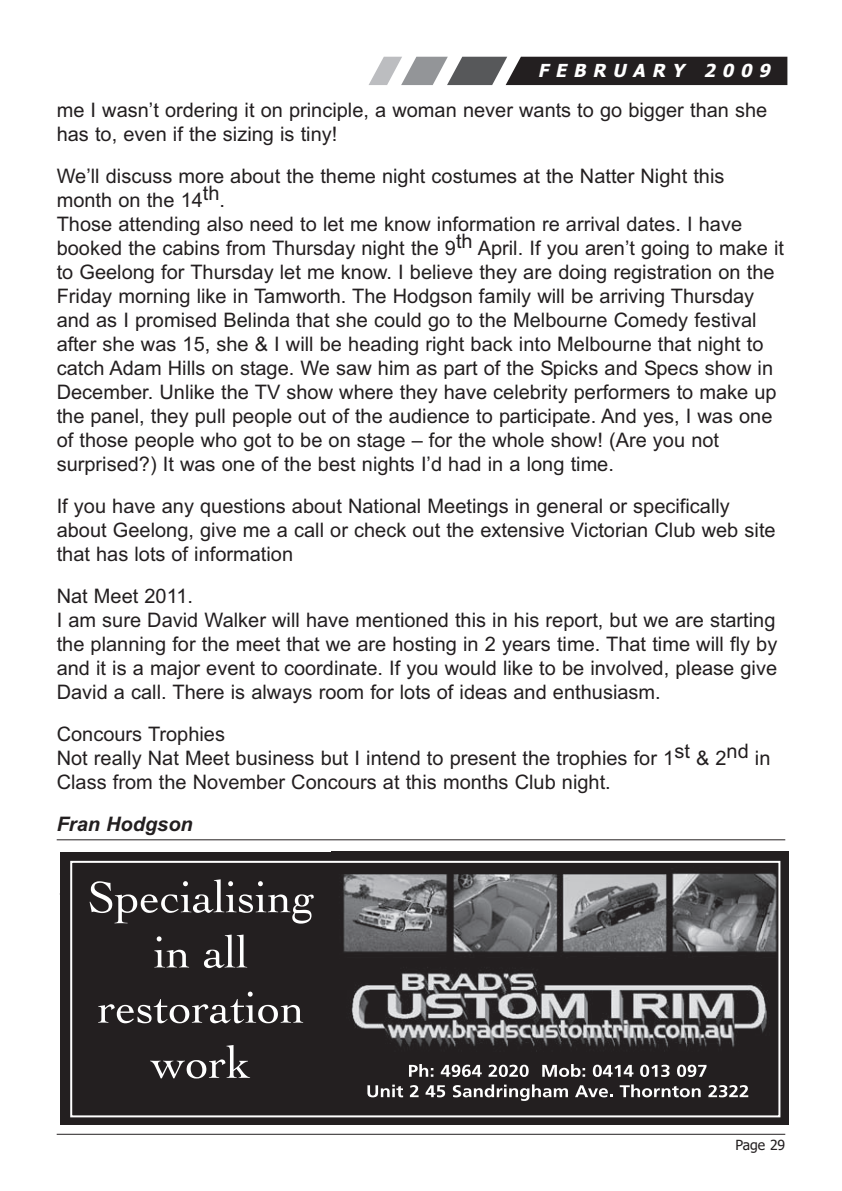
<style>
.page{position:relative;width:842px;height:1191px;background:#fff}
.page>*{position:absolute;margin:0;border:0;box-sizing:border-box;transform-origin:0 0}
.t1{font:20px/24px "Arial";color:#231f20}
.t2{font:italic 700 20px "Arial";color:#231f20}
.t3{font:italic 700 18px "Tahoma";color:#fff}
.t4{font:14px "Tahoma";color:#231f20}
</style>
<div class="page">
<svg style="left:369px;top:57px;width:418px;height:28px;background:#514f50"></svg>
<hr style="left:57px;top:1133px;width:728px;height:1px;background:#231f20">
<img style="left:332px;top:851px;width:456px;height:273px">
<div style="left:60px;top:852px;width:273px;height:272px;background:#231f20"></div>
<svg style="left:90px;top:879px;width:224px;height:44px"></svg>
<svg style="left:154px;top:936px;width:35px;height:31px"></svg>
<svg style="left:204px;top:934px;width:43px;height:34px"></svg>
<svg style="left:98px;top:991px;width:205px;height:32px"></svg>
<svg style="left:150px;top:1045px;width:100px;height:33px"></svg>
<div style="left:70px;top:861px;width:710px;height:256px;border:2px solid #fff"></div>
<svg style="left:409px;top:1064px;width:24px;height:12px"></svg>
<svg style="left:441px;top:1064px;width:41px;height:13px"></svg>
<svg style="left:488px;top:1064px;width:41px;height:13px"></svg>
<svg style="left:542px;top:1064px;width:43px;height:13px"></svg>
<svg style="left:593px;top:1064px;width:40px;height:13px"></svg>
<svg style="left:640px;top:1064px;width:29px;height:13px"></svg>
<svg style="left:677px;top:1064px;width:29px;height:13px"></svg>
<svg style="left:367px;top:1084px;width:36px;height:13px"></svg>
<svg style="left:410px;top:1085px;width:9px;height:12px"></svg>
<svg style="left:425px;top:1085px;width:20px;height:12px"></svg>
<svg style="left:453px;top:1084px;width:115px;height:17px"></svg>
<svg style="left:575px;top:1085px;width:37px;height:12px"></svg>
<svg style="left:620px;top:1084px;width:81px;height:13px"></svg>
<svg style="left:708px;top:1085px;width:40px;height:12px"></svg>
<hr style="left:57px;top:839px;width:728px;height:1px;background:#231f20">
<p class="t3" style="left:538px;top:60px;width:238px">FEBRUARY 2009</p>
<p class="t1" style="left:57px;top:98px;width:712px">me I wasn’t ordering it on principle, a woman never wants to go bigger than she has to, even if the sizing is tiny!</p>
<p class="t1" style="left:57px;top:164px;width:729px">We’ll discuss more about the theme night costumes at the Natter Night this month on the 14th.<br>Those attending also need to let me know information re arrival dates. I have booked the cabins from Thursday night the 9th April. If you aren’t going to make it to Geelong for Thursday let me know. I believe they are doing registration on the Friday morning like in Tamworth. The Hodgson family will be arriving Thursday and as I promised Belinda that she could go to the Melbourne Comedy festival after she was 15, she &amp; I will be heading right back into Melbourne that night to catch Adam Hills on stage. We saw him as part of the Spicks and Specs show in December. Unlike the TV show where they have celebrity performers to make up the panel, they pull people out of the audience to participate. And yes, I was one of those people who got to be on stage – for the whole show! (Are you not surprised?) It was one of the best nights I’d had in a long time.</p>
<p class="t1" style="left:57px;top:494px;width:720px">If you have any questions about National Meetings in general or specifically about Geelong, give me a call or check out the extensive Victorian Club web site that has lots of information</p>
<p class="t1" style="left:57px;top:584px;width:722px">Nat Meet 2011.<br>I am sure David Walker will have mentioned this in his report, but we are starting the planning for the meet that we are hosting in 2 years time. That time will fly by and it is a major event to coordinate. If you would like to be involved, please give David a call. There is always room for lots of ideas and enthusiasm.</p>
<p class="t1" style="left:57px;top:722px;width:715px">Concours Trophies<br>Not really Nat Meet business but I intend to present the trophies for 1st &amp; 2nd in<br>Class from the November Concours at this months Club night.</p>
<p class="t2" style="left:57px;top:812px;width:138px">Fran Hodgson</p>
<p class="t4" style="left:735px;top:1136px;width:51px">Page 29</p>
</div>
